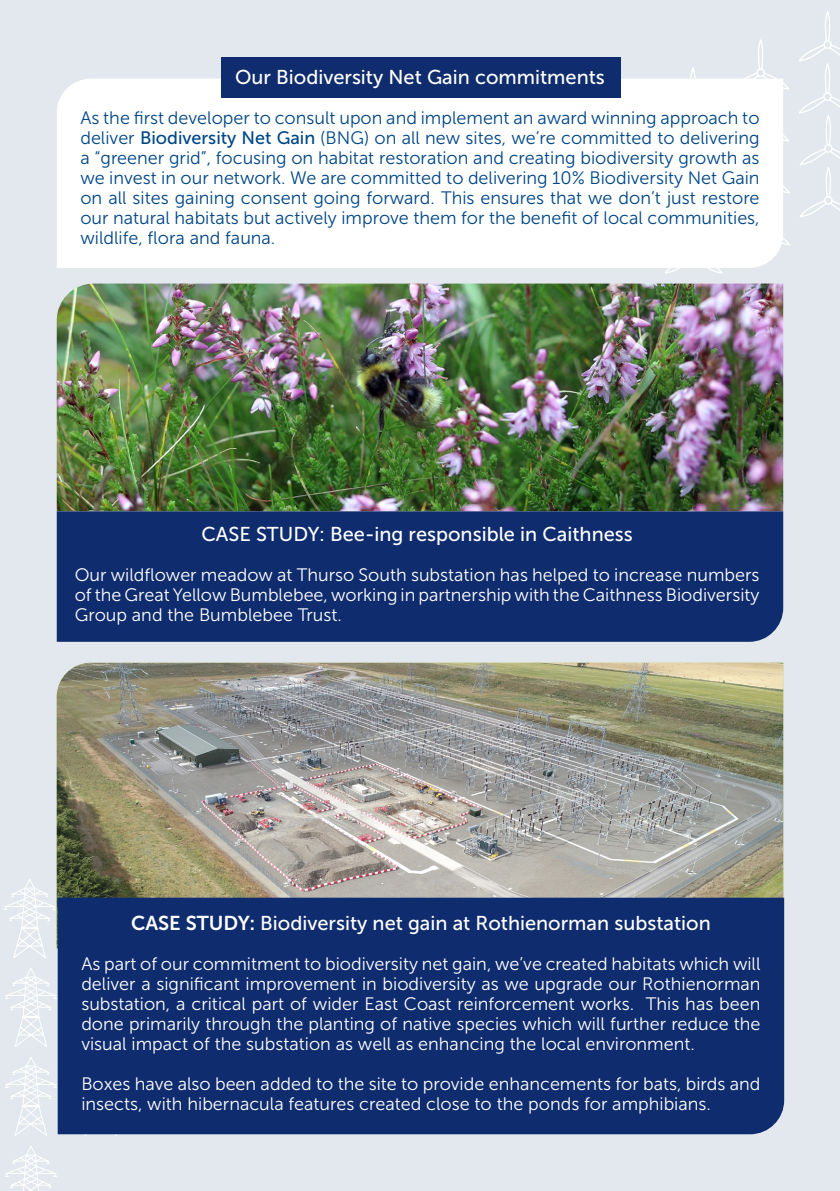
<style>
.page{position:relative;width:840px;height:1191px;background:#fff}
.page>*{position:absolute;margin:0;border:0;box-sizing:border-box;transform-origin:0 0}
.t1{font:20px "Museo Sans 500";color:#fff}
.t2{font:18px/20px "Museo Sans 300";color:#fff;text-align:justify}
.t3{font:18px/20px "Museo Sans 300";color:#004687;text-align:justify}
.s1{font-family:"Museo Sans 500"}
.s2{font-family:"Museo Sans 700"}
</style>
<div class="page">
<div style="left:0;top:0;width:839px;height:1191px;background:#e3e8ee"></div>
<svg style="left:665px;top:11px;width:174px;height:263px"></svg>
<svg style="left:4px;top:789px;width:125px;height:402px"></svg>
<img style="left:57px;top:663px;width:725px;height:285px">
<div style="left:58px;top:897px;width:725px;height:237px;background:#0f2c6e"></div>
<img style="left:57px;top:283px;width:725px;height:228px">
<div style="left:57px;top:79px;width:725px;height:189px;background:#fff"></div>
<div style="left:221px;top:57px;width:399px;height:41px;background:#0f2c6e"></div>
<div style="left:57px;top:511px;width:725px;height:131px;background:#0f2c6e"></div>
<p class="t1" style="left:235px;top:66px;width:371px">Our Biodiversity Net Gain commitments</p>
<p class="t3" style="left:80px;top:107px;width:680px">As the first developer to consult upon and implement an award winning approach to deliver <span class="s1">Biodiversity Net Gain</span> (BNG) on all new sites, we’re committed to delivering a “greener grid”, focusing on habitat restoration and creating biodiversity growth as we invest in our network. We are committed to delivering 10% Biodiversity Net Gain on all sites gaining consent going forward. This ensures that we don’t just restore our natural habitats but actively improve them for the benefit of local communities, wildlife, flora and fauna.</p>
<p class="t1" style="left:201px;top:523px;width:432px">CASE STUDY: Bee-ing responsible in Caithness</p>
<p class="t2" style="left:75px;top:564px;width:686px">Our wildflower meadow at Thurso South substation has helped to increase numbers of the Great Yellow Bumblebee, working in partnership with the Caithness Biodiversity Group and the Bumblebee Trust.</p>
<p class="t1" style="left:131px;top:912px;width:580px"><span class="s2">CASE STUDY:</span> Biodiversity net gain at Rothienorman substation</p>
<p class="t2" style="left:81px;top:954px;width:680px">As part of our commitment to biodiversity net gain, we’ve created habitats which will deliver a significant improvement in biodiversity as we upgrade our Rothienorman substation, a critical part of wider East Coast reinforcement works. This has been done primarily through the planting of native species which will further reduce the visual impact of the substation as well as enhancing the local environment.</p>
<p class="t2" style="left:81px;top:1074px;width:680px">Boxes have also been added to the site to provide enhancements for bats, birds and insects, with hibernacula features created close to the ponds for amphibians.</p>
</div>
